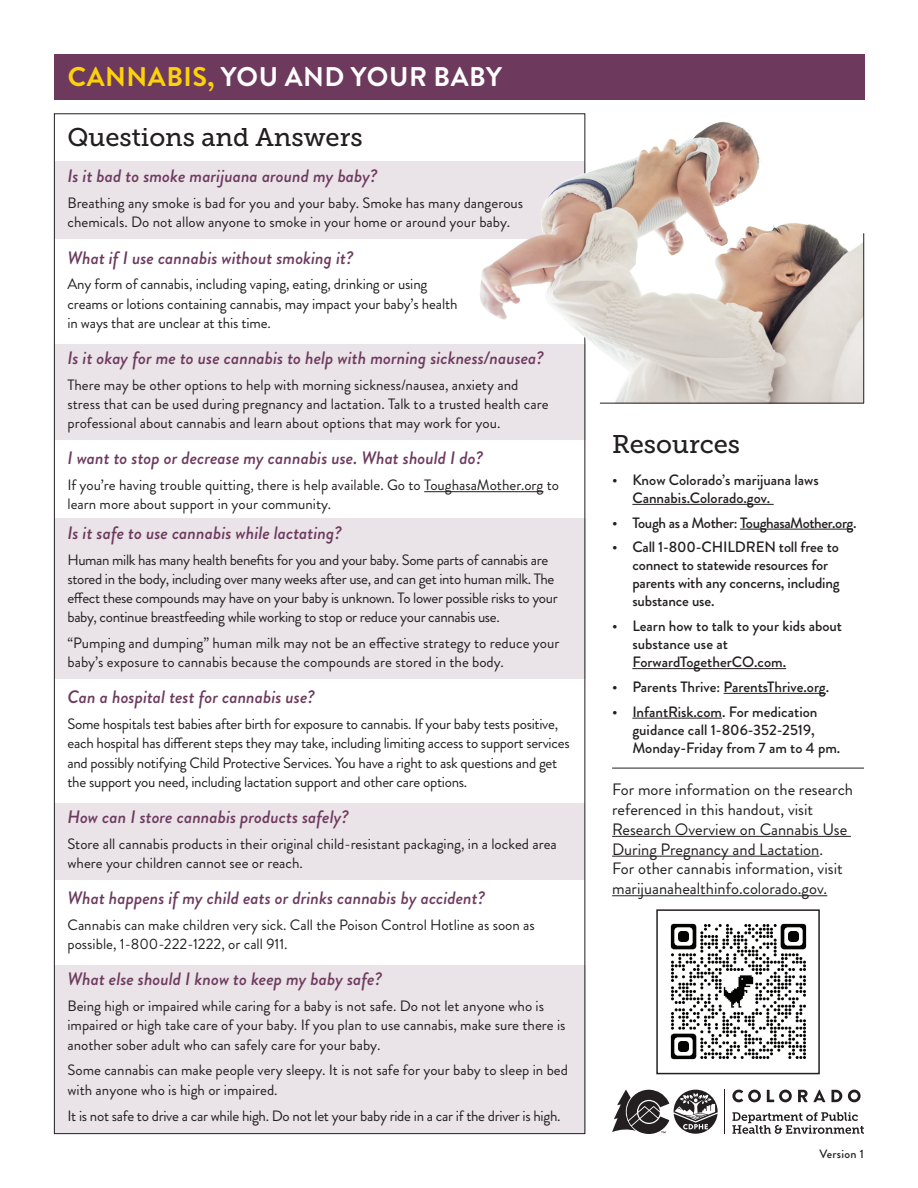
<style>
.page{position:relative;width:918px;height:1188px;background:#fff}
.page>*{position:absolute;margin:0;border:0;box-sizing:border-box;transform-origin:0 0}
.t1{font:700 27px "Brandon Grotesque";letter-spacing:.02em;color:#fff}
.t2{font:25.5px "Museo Slab 500";color:#231f20}
.t3{font:italic 500 18px "Brandon Grotesque";color:#6d3a5e}
.t4{font:16.5px/19.8px "Brandon Grotesque";color:#231f20}
.t5{font:15px/19.2px "Brandon Grotesque";color:#231f20}
.t6{font:15px/19.2px "Brandon Grotesque";letter-spacing:-.02em;color:#231f20}
.t7{font:500 15px/18px "Brandon Grotesque";color:#231f20}
.t8{font:15px/19.2px "Brandon Grotesque";letter-spacing:-.025em;color:#231f20}
.t9{font:500 15px "Brandon Grotesque";letter-spacing:-.025em;color:#231f20}
.t10{font:500 12px "Brandon Grotesque";letter-spacing:.025em;color:#231f20}
.s1{color:#fcd209}
</style>
<div class="page">
<div style="left:54px;top:162px;width:531px;height:77px;background:#eae3e8"></div>
<div style="left:54px;top:344px;width:531px;height:96px;background:#eae3e8"></div>
<div style="left:54px;top:519px;width:531px;height:160px;background:#eae3e8"></div>
<div style="left:54px;top:804px;width:531px;height:76px;background:#eae3e8"></div>
<div style="left:54px;top:966px;width:531px;height:168px;background:#eae3e8"></div>
<hr style="left:632px;top:504px;width:142px;height:1px;background:#231f20">
<hr style="left:740px;top:529px;width:113px;height:1px;background:#231f20">
<hr style="left:632px;top:668px;width:154px;height:1px;background:#231f20">
<hr style="left:724px;top:693px;width:102px;height:1px;background:#231f20">
<hr style="left:632px;top:718px;width:90px;height:1px;background:#231f20">
<hr style="left:612px;top:836px;width:239px;height:1px;background:#231f20">
<hr style="left:612px;top:856px;width:207px;height:1px;background:#231f20">
<hr style="left:612px;top:895px;width:215px;height:1px;background:#231f20">
<img style="left:670px;top:923px;width:137px;height:137px">
<div style="left:656px;top:909px;width:164px;height:165px;border:2px solid #231f20"></div>
<svg style="left:732px;top:1090px;width:29px;height:12px"></svg>
<svg style="left:767px;top:1090px;width:25px;height:12px"></svg>
<svg style="left:831px;top:1090px;width:11px;height:12px"></svg>
<svg style="left:848px;top:1090px;width:13px;height:12px"></svg>
<svg style="left:798px;top:1090px;width:27px;height:12px"></svg>
<svg style="left:732px;top:1112px;width:132px;height:22px"></svg>
<hr style="left:725px;top:1090px;width:1px;height:44px;background:#231f20">
<svg style="left:612px;top:1090px;width:106px;height:44px"></svg>
<div style="left:54px;top:54px;width:810px;height:46px;background:#6d3a5e"></div>
<hr style="left:424px;top:491px;width:119px;height:1px;background:#231f20">
<hr style="left:612px;top:768px;width:252px;height:1px;background:#231f20">
<img style="left:406px;top:113px;width:457px;height:290px">
<hr style="left:600px;top:403px;width:264px;height:1px;background:#231f20">
<hr style="left:863px;top:233px;width:1px;height:170px;background:#231f20">
<h1 class="t1" style="left:68px;top:58px;width:436px"><span class="s1">CANNABIS,</span> YOU AND YOUR BABY</h1>
<h2 class="t2" style="left:68px;top:123px;width:297px">Questions and Answers</h2>
<p class="t3" style="left:68px;top:164px;width:312px">Is it bad to smoke marijuana around my baby?</p>
<p class="t5" style="left:68px;top:194px;width:457px">Breathing any smoke is bad for you and your baby. Smoke has many dangerous chemicals. Do not allow anyone to smoke in your home or around your baby.</p>
<p class="t3" style="left:68px;top:245px;width:288px">What if I use cannabis without smoking it?</p>
<p class="t5" style="left:68px;top:275px;width:392px">Any form of cannabis, including vaping, eating, drinking or using creams or lotions containing cannabis, may impact your baby’s health in ways that are unclear at this time.</p>
<p class="t3" style="left:68px;top:345px;width:478px">Is it okay for me to use cannabis to help with morning sickness/nausea?</p>
<p class="t5" style="left:68px;top:375px;width:483px">There may be other options to help with morning sickness/nausea, anxiety and stress that can be used during pregnancy and lactation. Talk to a trusted health care professional about cannabis and learn about options that may work for you.</p>
<p class="t3" style="left:68px;top:446px;width:417px">I want to stop or decrease my cannabis use. What should I do?</p>
<p class="t5" style="left:68px;top:476px;width:493px">If you’re having trouble quitting, there is help available. Go to ToughasaMother.org to learn more about support in your community.</p>
<p class="t3" style="left:68px;top:520px;width:276px">Is it safe to use cannabis while lactating?</p>
<p class="t8" style="left:68px;top:550px;width:492px">Human milk has many health benefits for you and your baby. Some parts of cannabis are stored in the body, including over many weeks after use, and can get into human milk. The effect these compounds may have on your baby is unknown. To lower possible risks to your baby, continue breastfeeding while working to stop or reduce your cannabis use.</p>
<p class="t5" style="left:68px;top:633px;width:493px">“Pumping and dumping” human milk may not be an effective strategy to reduce your baby’s exposure to cannabis because the compounds are stored in the body.</p>
<p class="t3" style="left:68px;top:685px;width:249px">Can a hospital test for cannabis use?</p>
<p class="t6" style="left:68px;top:715px;width:504px">Some hospitals test babies after birth for exposure to cannabis. If your baby tests positive, each hospital has different steps they may take, including limiting access to support services and possibly notifying Child Protective Services. You have a right to ask questions and get the support you need, including lactation support and other care options.</p>
<p class="t3" style="left:68px;top:804px;width:283px">How can I store cannabis products safely?</p>
<p class="t5" style="left:68px;top:834px;width:491px">Store all cannabis products in their original child-resistant packaging, in a locked area where your children cannot see or reach.</p>
<p class="t3" style="left:68px;top:885px;width:419px">What happens if my child eats or drinks cannabis by accident?</p>
<p class="t5" style="left:68px;top:916px;width:469px">Cannabis can make children very sick. Call the Poison Control Hotline as soon as possible, 1-800-222-1222, or call 911.</p>
<p class="t3" style="left:68px;top:967px;width:316px">What else should I know to keep my baby safe?</p>
<p class="t5" style="left:68px;top:997px;width:500px">Being high or impaired while caring for a baby is not safe. Do not let anyone who is impaired or high take care of your baby. If you plan to use cannabis, make sure there is another sober adult who can safely care for your baby.</p>
<p class="t5" style="left:68px;top:1061px;width:502px">Some cannabis can make people very sleepy. It is not safe for your baby to sleep in bed with anyone who is high or impaired.</p>
<p class="t6" style="left:68px;top:1106px;width:495px">It is not safe to drive a car while high. Do not let your baby ride in a car if the driver is high.</p>
<h2 class="t2" style="left:612px;top:430px;width:130px">Resources</h2>
<p class="t7" style="left:632px;top:471px;width:188px;text-indent:-20px">• Know Colorado’s marijuana laws<br>Cannabis.Colorado.gov.</p>
<p class="t9" style="left:612px;top:512px;width:246px">• Tough as a Mother: ToughasaMother.org.</p>
<p class="t7" style="left:632px;top:538px;width:209px;text-indent:-20px">• Call 1-800-CHILDREN toll free to connect to statewide resources for parents with any concerns, including substance use.</p>
<p class="t7" style="left:632px;top:617px;width:211px;text-indent:-20px">• Learn how to talk to your kids about substance use at<br>ForwardTogetherCO.com.</p>
<p class="t7" style="left:612px;top:678px;width:219px">• Parents Thrive: ParentsThrive.org.</p>
<p class="t7" style="left:632px;top:703px;width:210px;text-indent:-20px">• InfantRisk.com. For medication guidance call 1-806-352-2519,<br>Monday-Friday from 7 am to 4 pm.</p>
<p class="t4" style="left:612px;top:780px;width:243px">For more information on the research referenced in this handout, visit Research Overview on Cannabis Use During Pregnancy and Lactation.<br>For other cannabis information, visit marijuanahealthinfo.colorado.gov.</p>
<p class="t10" style="left:820px;top:1145px;width:46px">Version 1</p>
</div>
